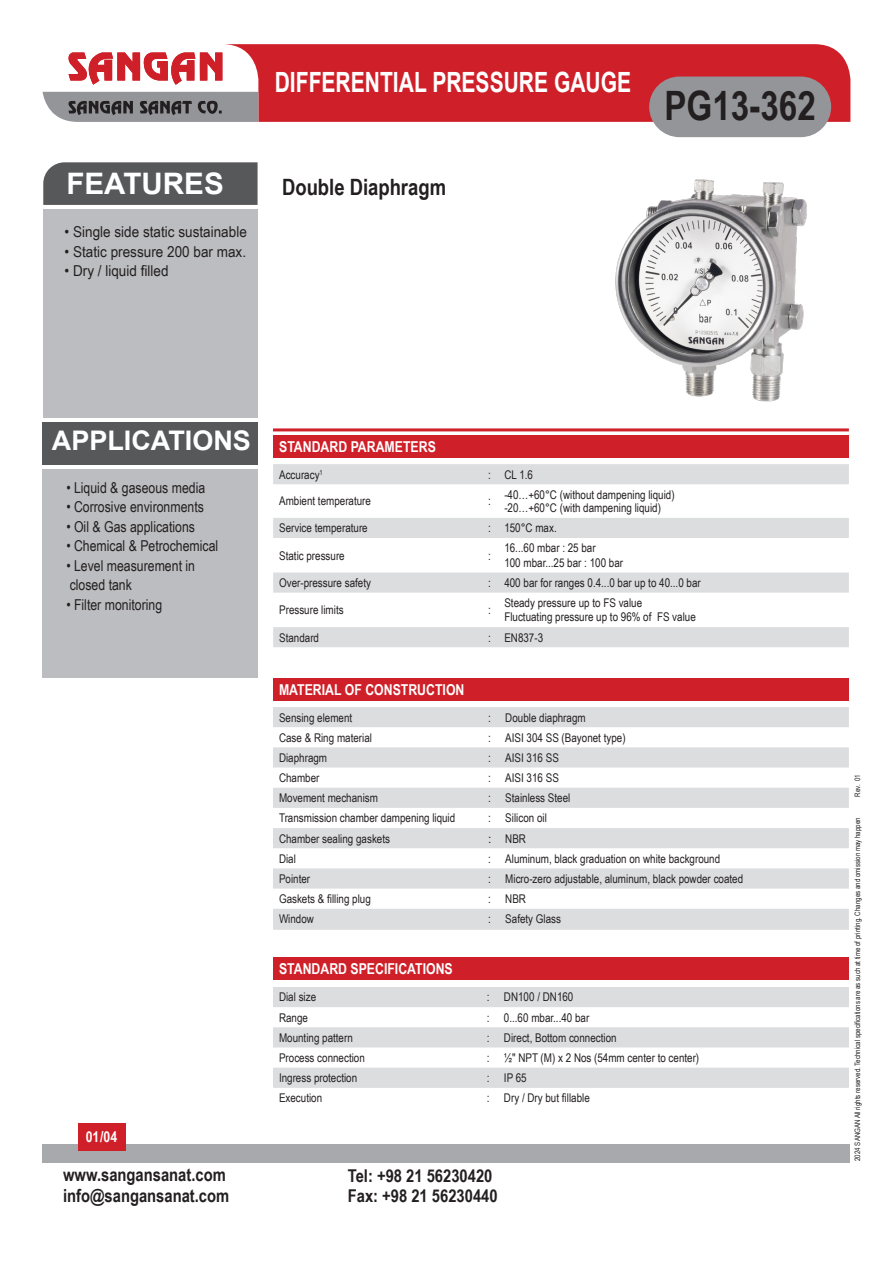
<style>
.page{position:relative;width:893px;height:1263px;background:#fff}
.page>*{position:absolute;margin:0;border:0;box-sizing:border-box;transform-origin:0 0}
.t1{font:700 40.5px "Arial Narrow";color:#231f20}
.t2{font:700 29.7px "Arial";color:#fff}
.t3{font:700 27.9px "Arial";color:#fff;scale:.76 1}
.t4{font:700 27px "Arial";color:#fff}
.t5{font:700 22.5px "Arial Narrow";color:#231f20}
.t6{font:700 18px/21px "Arial Narrow";color:#231f20}
.t7{font:700 17.7px/19.5px "Arial Narrow";color:#231f20}
.t8{font:15px "Arial Narrow";color:#231f20}
.t9{font:15px "Arial Narrow";color:#231f20;scale:1.1 1}
.t10{font:700 15px "Arial Narrow";color:#fff}
.t11{font:12px/14.4px "Arial Narrow";color:#231f20}
.t12{font:12px "Arial";color:#231f20}
.t13{font:7.5px "Arial Narrow";color:#231f20}
</style>
<div class="page">
<svg style="left:222px;top:44px;width:628px;height:78px;background:#d12a33"></svg>
<svg style="left:68px;top:52px;width:154px;height:33px"></svg>
<div style="left:43px;top:1144px;width:807px;height:18px;background:#a8a9ad"></div>
<div style="left:649px;top:77px;width:182px;height:60px;background:#939598;border-radius:30px"></div>
<svg style="left:43px;top:92px;width:215px;height:30px;background:#848587"></svg>
<div style="left:78px;top:1124px;width:48px;height:27px;background:#cf2029"></div>
<div style="left:43px;top:209px;width:215px;height:209px;background:#bcbdc0"></div>
<div style="left:43px;top:162px;width:215px;height:43px;background:#57585a"></div>
<div style="left:43px;top:469px;width:215px;height:208px;background:#bcbdc0"></div>
<div style="left:43px;top:422px;width:215px;height:42px;background:#57585a"></div>
<hr style="left:273px;top:428px;width:576px;height:3px;background:#cf2029">
<div style="left:273px;top:435px;width:576px;height:23px;background:#cf2029"></div>
<svg style="left:273px;top:464px;width:576px;height:183px"></svg>
<div style="left:273px;top:678px;width:576px;height:23px;background:#cf2029"></div>
<svg style="left:273px;top:707px;width:576px;height:223px;fill:#dcdddf"></svg>
<div style="left:273px;top:957px;width:576px;height:22px;background:#cf2029"></div>
<svg style="left:273px;top:987px;width:576px;height:101px;fill:#dcdddf"></svg>
<img style="left:615px;top:179px;width:192px;height:223px">
<h3 class="t3" style="left:275px;top:62px;width:471px">DIFFERENTIAL PRESSURE GAUGE</h3>
<h2 class="t2" style="left:66px;top:162px;width:159px">FEATURES</h2>
<p class="t9" style="left:65px;top:221px;width:167px">• Single side static sustainable</p>
<p class="t9" style="left:65px;top:241px;width:166px">• Static pressure 200 bar max.</p>
<p class="t9" style="left:65px;top:260px;width:96px">• Dry / liquid filled</p>
<p class="t5" style="left:282px;top:170px;width:166px">Double Diaphragm</p>
<h1 class="t1" style="left:664px;top:76px;width:153px">PG13-362</h1>
<h3 class="t4" style="left:52px;top:422px;width:201px">APPLICATIONS</h3>
<p class="t8" style="left:66px;top:477px;width:141px">• Liquid &amp; gaseous media</p>
<p class="t8" style="left:66px;top:496px;width:139px">• Corrosive environments</p>
<p class="t8" style="left:66px;top:516px;width:130px">• Oil &amp; Gas applications</p>
<p class="t8" style="left:66px;top:535px;width:153px">• Chemical &amp; Petrochemical</p>
<p class="t8" style="left:66px;top:555px;width:130px">• Level measurement in</p>
<p class="t8" style="left:70px;top:574px;width:64px">closed tank</p>
<p class="t8" style="left:66px;top:594px;width:97px">• Filter monitoring</p>
<p class="t10" style="left:86px;top:1125px;width:33px">01/04</p>
<h3 class="t6" style="left:63px;top:1163px;width:168px">www.sangansanat.com info@sangansanat.com</h3>
<p class="t10" style="left:279px;top:435px;width:158px">STANDARD PARAMETERS</p>
<p class="t11" style="left:279px;top:467px;width:45px">Accuracy<sup>1</sup></p>
<p class="t11" style="left:488px;top:467px;width:4px">:</p>
<p class="t11" style="left:504px;top:467px;width:30px">CL 1.6</p>
<p class="t11" style="left:279px;top:494px;width:93px">Ambient temperature</p>
<p class="t11" style="left:488px;top:494px;width:4px">:</p>
<p class="t11" style="left:504px;top:487px;width:172px">-40…+60°C (without dampening liquid)</p>
<p class="t11" style="left:504px;top:500px;width:158px">-20…+60°C (with dampening liquid)</p>
<p class="t11" style="left:279px;top:520px;width:90px">Service temperature</p>
<p class="t11" style="left:488px;top:520px;width:4px">:</p>
<p class="t11" style="left:504px;top:520px;width:54px">150°C max.</p>
<p class="t11" style="left:279px;top:548px;width:67px">Static pressure</p>
<p class="t11" style="left:488px;top:548px;width:4px">:</p>
<p class="t11" style="left:504px;top:540px;width:120px">16...60 mbar : 25 bar<br>100 mbar...25 bar : 100 bar</p>
<p class="t11" style="left:279px;top:575px;width:93px">Over-pressure safety</p>
<p class="t11" style="left:488px;top:575px;width:4px">:</p>
<p class="t11" style="left:504px;top:575px;width:198px">400 bar for ranges 0.4...0 bar up to 40...0 bar</p>
<p class="t11" style="left:279px;top:602px;width:66px">Pressure limits</p>
<p class="t11" style="left:488px;top:602px;width:4px">:</p>
<p class="t11" style="left:504px;top:595px;width:139px">Steady pressure up to FS value</p>
<p class="t11" style="left:504px;top:610px;width:193px">Fluctuating pressure up to 96% of FS value</p>
<p class="t11" style="left:279px;top:630px;width:41px">Standard</p>
<p class="t11" style="left:488px;top:630px;width:4px">:</p>
<p class="t11" style="left:504px;top:630px;width:40px">EN837-3</p>
<p class="t10" style="left:279px;top:678px;width:187px">MATERIAL OF CONSTRUCTION</p>
<p class="t11" style="left:279px;top:710px;width:75px">Sensing element</p>
<p class="t11" style="left:488px;top:710px;width:4px">:</p>
<p class="t11" style="left:505px;top:710px;width:82px">Double diaphragm</p>
<p class="t11" style="left:279px;top:730px;width:94px">Case &amp; Ring material</p>
<p class="t11" style="left:488px;top:730px;width:4px">:</p>
<p class="t11" style="left:505px;top:730px;width:122px">AISI 304 SS (Bayonet type)</p>
<p class="t11" style="left:279px;top:750px;width:50px">Diaphragm</p>
<p class="t11" style="left:488px;top:750px;width:4px">:</p>
<p class="t11" style="left:505px;top:750px;width:55px">AISI 316 SS</p>
<p class="t11" style="left:279px;top:770px;width:42px">Chamber</p>
<p class="t11" style="left:488px;top:770px;width:4px">:</p>
<p class="t11" style="left:505px;top:770px;width:55px">AISI 316 SS</p>
<p class="t11" style="left:279px;top:790px;width:100px">Movement mechanism</p>
<p class="t11" style="left:488px;top:790px;width:4px">:</p>
<p class="t11" style="left:505px;top:790px;width:67px">Stainless Steel</p>
<p class="t11" style="left:279px;top:810px;width:178px">Transmission chamber dampening liquid</p>
<p class="t11" style="left:488px;top:810px;width:4px">:</p>
<p class="t11" style="left:505px;top:810px;width:43px">Silicon oil</p>
<p class="t11" style="left:279px;top:831px;width:113px">Chamber sealing gaskets</p>
<p class="t12" style="left:488px;top:830px;width:5px">:</p>
<p class="t11" style="left:505px;top:831px;width:22px">NBR</p>
<p class="t11" style="left:279px;top:851px;width:18px">Dial</p>
<p class="t11" style="left:488px;top:851px;width:4px">:</p>
<p class="t11" style="left:505px;top:851px;width:216px">Aluminum, black graduation on white background</p>
<p class="t11" style="left:279px;top:871px;width:33px">Pointer</p>
<p class="t11" style="left:488px;top:871px;width:4px">:</p>
<p class="t11" style="left:505px;top:871px;width:239px">Micro-zero adjustable, aluminum, black powder coated</p>
<p class="t11" style="left:279px;top:891px;width:93px">Gaskets &amp; filling plug</p>
<p class="t11" style="left:488px;top:891px;width:4px">:</p>
<p class="t11" style="left:505px;top:891px;width:22px">NBR</p>
<p class="t11" style="left:279px;top:911px;width:36px">Window</p>
<p class="t11" style="left:488px;top:911px;width:4px">:</p>
<p class="t11" style="left:505px;top:911px;width:57px">Safety Glass</p>
<p class="t10" style="left:279px;top:957px;width:175px">STANDARD SPECIFICATIONS</p>
<p class="t11" style="left:279px;top:989px;width:39px">Dial size</p>
<p class="t11" style="left:487px;top:989px;width:4px">:</p>
<p class="t11" style="left:504px;top:989px;width:71px">DN100 / DN160</p>
<p class="t11" style="left:279px;top:1010px;width:30px">Range</p>
<p class="t11" style="left:487px;top:1010px;width:4px">:</p>
<p class="t11" style="left:504px;top:1010px;width:87px">0...60 mbar...40 bar</p>
<p class="t11" style="left:279px;top:1030px;width:75px">Mounting pattern</p>
<p class="t11" style="left:487px;top:1030px;width:4px">:</p>
<p class="t11" style="left:504px;top:1030px;width:114px">Direct, Bottom connection</p>
<p class="t11" style="left:279px;top:1050px;width:87px">Process connection</p>
<p class="t11" style="left:487px;top:1050px;width:4px">:</p>
<p class="t11" style="left:504px;top:1050px;width:197px">½" NPT (M) x 2 Nos (54mm center to center)</p>
<p class="t11" style="left:279px;top:1070px;width:80px">Ingress protection</p>
<p class="t11" style="left:487px;top:1070px;width:4px">:</p>
<p class="t11" style="left:504px;top:1070px;width:24px">IP 65</p>
<p class="t11" style="left:279px;top:1090px;width:45px">Execution</p>
<p class="t11" style="left:487px;top:1090px;width:4px">:</p>
<p class="t11" style="left:504px;top:1090px;width:87px">Dry / Dry but fillable</p>
<h3 class="t7" style="left:348px;top:1165px;width:151px">Tel: +98 21 56230420<br>Fax: +98 21 56230440</h3>
<p class="t13" style="left:852px;top:797px;width:24px;rotate:-90deg">Rev. 01</p>
<p class="t13" style="left:852px;top:1161px;width:345px;rotate:-90deg">2024 SANGAN All rights reserved. Technical specifications are as such at time of printing. Changes and omission may happen</p>
</div>
